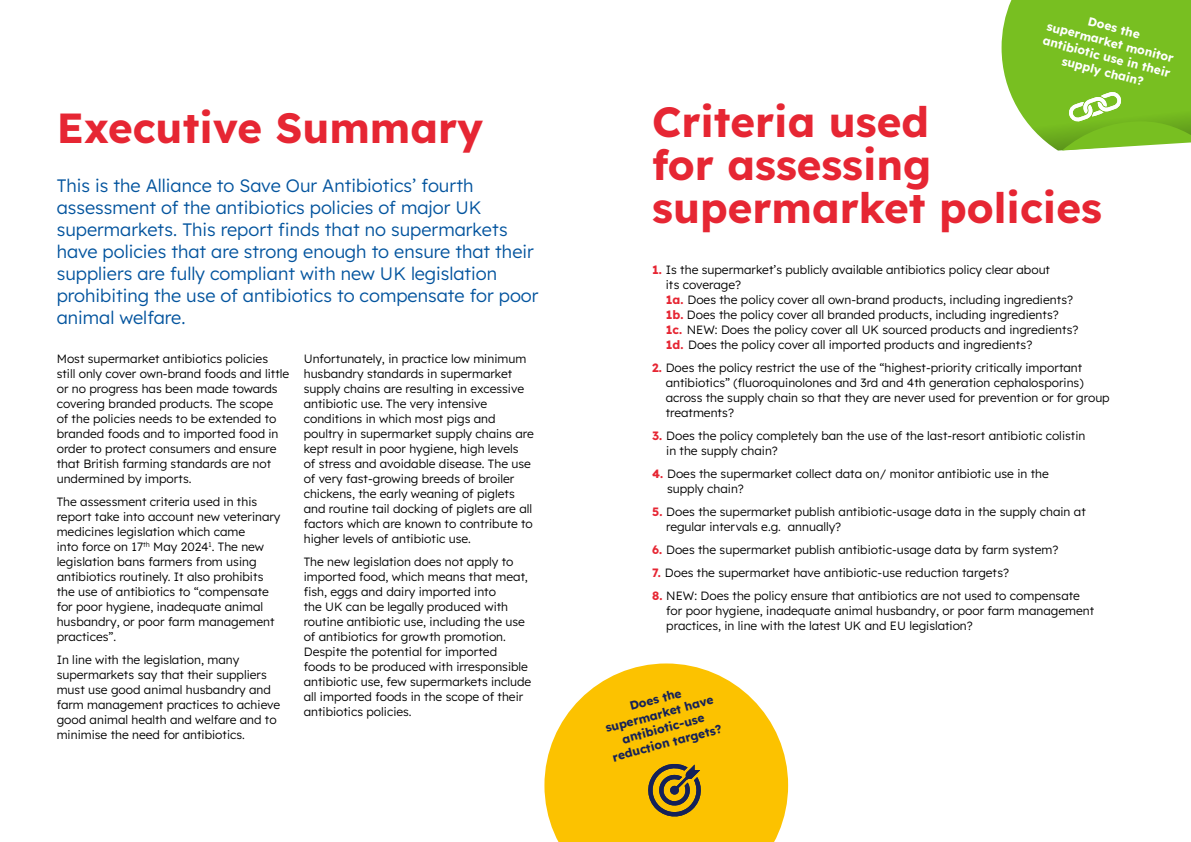
<style>
.page{position:relative;width:1191px;height:842px;background:#fff}
.page>*{position:absolute;margin:0;border:0;box-sizing:border-box;transform-origin:0 0}
.t1{font:700 42.1px/42.8px "Lexend";color:#e62633}
.t2{font:300 18px/22px "Lexend";color:#03549e}
.List_Paragraph{font:300 12px/15px "Lexend";color:#000}
.List_Paragraph-2{font:700 12px/15px "Lexend";color:#fff;text-align:center}
.List_Paragraph-3{font:700 12px/15px "Lexend";color:#142159;text-align:center}
.s1{font-weight:700;color:#e62633}
</style>
<div class="page">
<svg style="left:544px;top:663px;width:244px;height:179px;fill:#fcc200"></svg>
<svg style="left:1001px;top:0;width:190px;height:151px;background:#85c438"></svg>
<svg style="left:645px;top:761px;width:57px;height:58px;background:#a78720"></svg>
<p class="t1" style="left:57px;top:104px;width:428px">Executive Summary</p>
<p class="t2" style="left:57px;top:174px;width:483px">This is the Alliance to Save Our Antibiotics’ fourth assessment of the antibiotics policies of major UK supermarkets. This report finds that no supermarkets have policies that are strong enough to ensure that their suppliers are fully compliant with new UK legislation prohibiting the use of antibiotics to compensate for poor animal welfare.</p>
<p class="List_Paragraph" style="left:57px;top:350px;width:234px">Most supermarket antibiotics policies still only cover own-brand foods and little or no progress has been made towards covering branded products. The scope<br>of the policies needs to be extended to branded foods and to imported food in order to protect consumers and ensure that British farming standards are not undermined by imports.</p>
<p class="List_Paragraph" style="left:57px;top:493px;width:225px">The assessment criteria used in this report take into account new veterinary medicines legislation which came<br>into force on 17<sup>th</sup> May 2024<sup>1</sup>. The new legislation bans farmers from using antibiotics routinely. It also prohibits the use of antibiotics to “compensate for poor hygiene, inadequate animal husbandry, or poor farm management practices”.</p>
<p class="List_Paragraph" style="left:57px;top:651px;width:225px">In line with the legislation, many supermarkets say that their suppliers must use good animal husbandry and farm management practices to achieve good animal health and welfare and to minimise the need for antibiotics.</p>
<p class="List_Paragraph" style="left:304px;top:350px;width:231px">Unfortunately, in practice low minimum husbandry standards in supermarket supply chains are resulting in excessive antibiotic use. The very intensive conditions in which most pigs and poultry in supermarket supply chains are kept result in poor hygiene, high levels<br>of stress and avoidable disease. The use of very fast-growing breeds of broiler chickens, the early weaning of piglets and routine tail docking of piglets are all factors which are known to contribute to higher levels of antibiotic use.</p>
<p class="List_Paragraph" style="left:304px;top:553px;width:229px">The new legislation does not apply to imported food, which means that meat, fish, eggs and dairy imported into<br>the UK can be legally produced with routine antibiotic use, including the use of antibiotics for growth promotion.<br>Despite the potential for imported foods to be produced with irresponsible antibiotic use, few supermarkets include all imported foods in the scope of their antibiotics policies.</p>
<p class="List_Paragraph-2" style="left:1053px;top:3px;width:133px;rotate:15deg">Does the supermarket monitor antibiotic use in their supply chain?</p>
<p class="t1" style="left:652px;top:98px;width:451px">Criteria used<br>for assessing supermarket policies</p>
<p class="List_Paragraph" style="left:666px;top:262px;width:414px;text-indent:-14px"><span class="s1">1.</span> Is the supermarket’s publicly available antibiotics policy clear about<br>its coverage?<br><span class="s1">1a.</span> Does the policy cover all own-brand products, including ingredients?<br><span class="s1">1b.</span> Does the policy cover all branded products, including ingredients?<br><span class="s1">1c.</span> NEW: Does the policy cover all UK sourced products and ingredients?<br><span class="s1">1d.</span> Does the policy cover all imported products and ingredients?</p>
<p class="List_Paragraph" style="left:665px;top:360px;width:445px;text-indent:-13px"><span class="s1">2.</span> Does the policy restrict the use of the “highest-priority critically important antibiotics” (fluoroquinolones and 3rd and 4th generation cephalosporins) across the supply chain so that they are never used for prevention or for group treatments?</p>
<p class="List_Paragraph" style="left:666px;top:428px;width:420px;text-indent:-14px"><span class="s1">3.</span> Does the policy completely ban the use of the last-resort antibiotic colistin in the supply chain?</p>
<p class="List_Paragraph" style="left:667px;top:466px;width:383px;text-indent:-15px"><span class="s1">4.</span> Does the supermarket collect data on/ monitor antibiotic use in the supply chain?</p>
<p class="List_Paragraph" style="left:666px;top:504px;width:421px;text-indent:-14px"><span class="s1">5.</span> Does the supermarket publish antibiotic-usage data in the supply chain at regular intervals e.g. annually?</p>
<p class="List_Paragraph" style="left:652px;top:542px;width:408px"><span class="s1">6.</span> Does the supermarket publish antibiotic-usage data by farm system?</p>
<p class="List_Paragraph" style="left:652px;top:565px;width:358px"><span class="s1">7.</span> Does the supermarket have antibiotic-use reduction targets?</p>
<p class="List_Paragraph" style="left:666px;top:588px;width:429px;text-indent:-14px"><span class="s1">8.</span> NEW: Does the policy ensure that antibiotics are not used to compensate for poor hygiene, inadequate animal husbandry, or poor farm management practices, in line with the latest UK and EU legislation?</p>
<p class="List_Paragraph-3" style="left:599px;top:706px;width:114px;rotate:-15deg">Does the supermarket have antibiotic-use reduction targets?</p>
</div>
